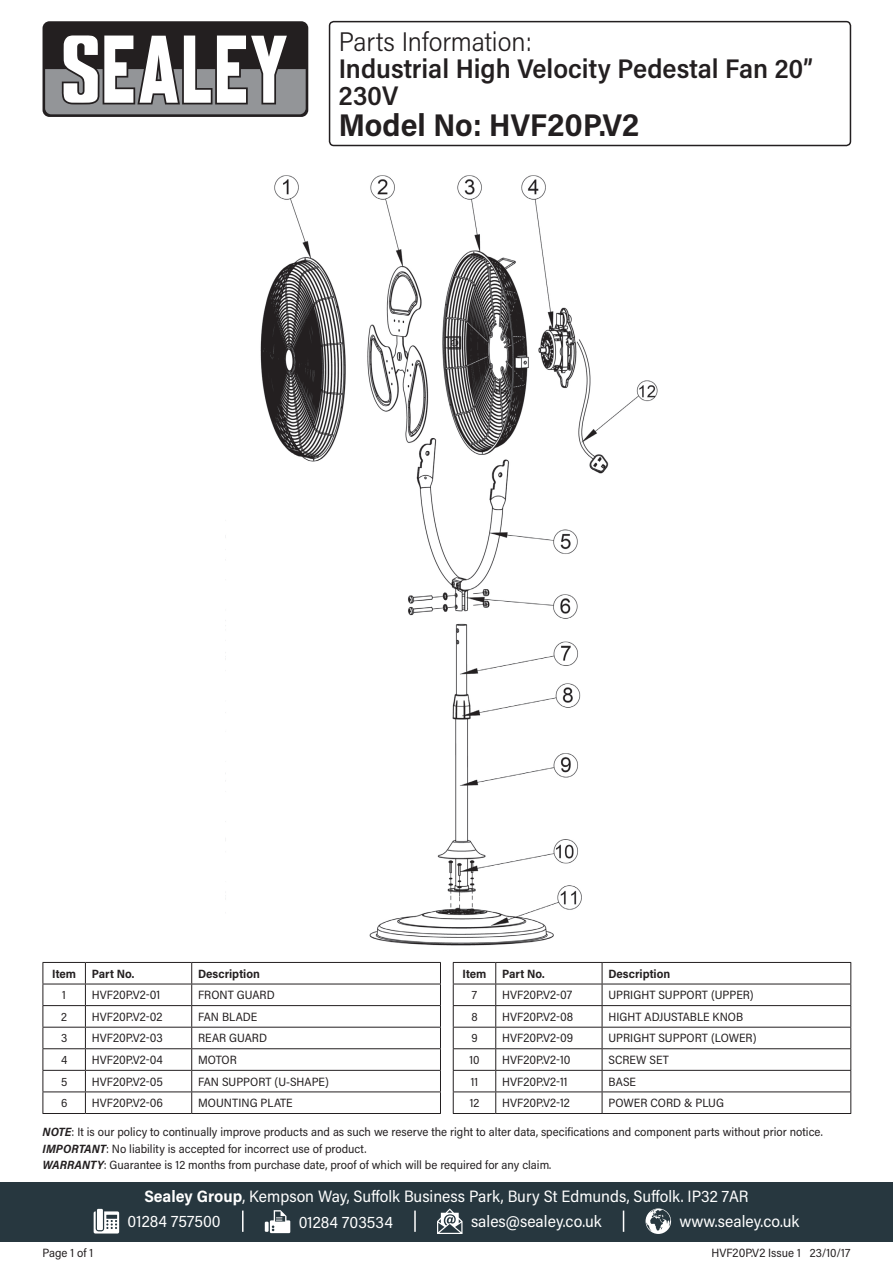
<style>
.page{position:relative;width:893px;height:1263px;background:#fff}
.page>*{position:absolute;margin:0;border:0;box-sizing:border-box;transform-origin:0 0}
.t1{font:700 31.5px "Acumin Pro Semi Cond";color:#231f20}
.t2{font:600 27px/27px "Acumin Pro Semi Cond";color:#231f20}
.t3{font:300 27px "Acumin Pro Semi Cond";color:#231f20}
.t4{font:16.5px/25.2px "Acumin Pro Semi Cond";color:#fff}
.t5{font:12px/16.5px "Acumin Pro Semi Cond";color:#231f20}
.t6{font:700 12px "Acumin Pro Semi Cond";color:#231f20}
.s1{font-weight:700;font-style:italic}
.s2{font-weight:700}
</style>
<div class="page">
<div style="left:43px;top:21px;width:265px;height:96px;background:#231f20;border-radius:7px"></div>
<svg style="left:45px;top:35px;width:261px;height:79px"></svg>
<div style="left:0;top:1182px;width:893px;height:60px;background:#27373f"></div>
<svg style="left:94px;top:1211px;width:25px;height:22px"></svg>
<div style="left:97px;top:1209px;width:6px;height:21px;background:#fff"></div>
<svg style="left:265px;top:1222px;width:4px;height:10px"></svg>
<svg style="left:270px;top:1210px;width:20px;height:23px"></svg>
<svg style="left:437px;top:1208px;width:25px;height:26px"></svg>
<svg style="left:645px;top:1208px;width:26px;height:26px"></svg>
<hr style="left:242px;top:1210px;width:2px;height:22px;background:#fff">
<svg style="left:623px;top:1210px;width:1px;height:22px"></svg>
<hr style="left:414px;top:1210px;width:2px;height:22px;background:#fff">
<div style="left:329px;top:21px;width:522px;height:125px;border:2px solid #231f20;border-radius:4px"></div>
<hr style="left:43px;top:962px;width:42px;height:1px;background:#231f20">
<hr style="left:85px;top:962px;width:107px;height:1px;background:#231f20">
<hr style="left:192px;top:962px;width:249px;height:1px;background:#231f20">
<hr style="left:43px;top:984px;width:42px;height:1px;background:#231f20">
<hr style="left:85px;top:984px;width:107px;height:1px;background:#231f20">
<hr style="left:192px;top:984px;width:249px;height:1px;background:#231f20">
<hr style="left:43px;top:1005px;width:42px;height:1px;background:#231f20">
<hr style="left:85px;top:1005px;width:107px;height:1px;background:#231f20">
<hr style="left:192px;top:1005px;width:249px;height:1px;background:#231f20">
<hr style="left:43px;top:1027px;width:42px;height:1px;background:#231f20">
<hr style="left:85px;top:1027px;width:107px;height:1px;background:#231f20">
<hr style="left:192px;top:1027px;width:249px;height:1px;background:#231f20">
<hr style="left:43px;top:1048px;width:42px;height:1px;background:#231f20">
<hr style="left:85px;top:1048px;width:107px;height:1px;background:#231f20">
<hr style="left:192px;top:1048px;width:249px;height:1px;background:#231f20">
<hr style="left:43px;top:1070px;width:42px;height:1px;background:#231f20">
<hr style="left:85px;top:1070px;width:107px;height:1px;background:#231f20">
<hr style="left:192px;top:1070px;width:249px;height:1px;background:#231f20">
<hr style="left:43px;top:1091px;width:42px;height:1px;background:#231f20">
<svg style="left:43px;top:963px;width:1px;height:150px"></svg>
<hr style="left:85px;top:1091px;width:107px;height:1px;background:#231f20">
<svg style="left:85px;top:963px;width:1px;height:150px"></svg>
<hr style="left:192px;top:1091px;width:249px;height:1px;background:#231f20">
<svg style="left:191px;top:963px;width:1px;height:150px"></svg>
<svg style="left:440px;top:963px;width:1px;height:150px"></svg>
<hr style="left:43px;top:1113px;width:42px;height:1px;background:#231f20">
<hr style="left:85px;top:1113px;width:107px;height:1px;background:#231f20">
<hr style="left:192px;top:1113px;width:249px;height:1px;background:#231f20">
<hr style="left:453px;top:962px;width:43px;height:1px;background:#231f20">
<hr style="left:496px;top:962px;width:106px;height:1px;background:#231f20">
<hr style="left:602px;top:962px;width:249px;height:1px;background:#231f20">
<hr style="left:453px;top:984px;width:43px;height:1px;background:#231f20">
<hr style="left:496px;top:984px;width:106px;height:1px;background:#231f20">
<hr style="left:602px;top:984px;width:249px;height:1px;background:#231f20">
<hr style="left:453px;top:1005px;width:43px;height:1px;background:#231f20">
<hr style="left:496px;top:1005px;width:106px;height:1px;background:#231f20">
<hr style="left:602px;top:1005px;width:249px;height:1px;background:#231f20">
<hr style="left:453px;top:1027px;width:43px;height:1px;background:#231f20">
<hr style="left:496px;top:1027px;width:106px;height:1px;background:#231f20">
<hr style="left:602px;top:1027px;width:249px;height:1px;background:#231f20">
<hr style="left:453px;top:1048px;width:43px;height:1px;background:#231f20">
<hr style="left:496px;top:1048px;width:106px;height:1px;background:#231f20">
<hr style="left:602px;top:1048px;width:249px;height:1px;background:#231f20">
<hr style="left:453px;top:1070px;width:43px;height:1px;background:#231f20">
<hr style="left:496px;top:1070px;width:106px;height:1px;background:#231f20">
<hr style="left:602px;top:1070px;width:249px;height:1px;background:#231f20">
<hr style="left:453px;top:1091px;width:43px;height:1px;background:#231f20">
<svg style="left:453px;top:963px;width:1px;height:150px"></svg>
<hr style="left:496px;top:1091px;width:106px;height:1px;background:#231f20">
<svg style="left:495px;top:963px;width:1px;height:150px"></svg>
<hr style="left:602px;top:1091px;width:249px;height:1px;background:#231f20">
<svg style="left:602px;top:963px;width:1px;height:150px"></svg>
<svg style="left:850px;top:963px;width:1px;height:150px"></svg>
<hr style="left:453px;top:1113px;width:43px;height:1px;background:#231f20">
<hr style="left:496px;top:1113px;width:106px;height:1px;background:#231f20">
<hr style="left:602px;top:1113px;width:249px;height:1px;background:#231f20">
<img style="left:225px;top:175px;width:433px;height:771px">
<h2 class="t3" style="left:339px;top:23px;width:195px">Parts Information:</h2>
<h2 class="t2" style="left:339px;top:54px;width:475px">Industrial High Velocity Pedestal Fan 20”<br>230V</h2>
<h1 class="t1" style="left:339px;top:103px;width:301px">Model No: HVF20P.V2</h1>
<p class="t6" style="left:52px;top:965px;width:25px">Item</p>
<p class="t6" style="left:92px;top:965px;width:44px">Part No.</p>
<p class="t6" style="left:198px;top:965px;width:63px">Description</p>
<p class="t5" style="left:62px;top:986px;width:5px">1</p>
<p class="t5" style="left:92px;top:986px;width:70px">HVF20P.V2-01</p>
<p class="t5" style="left:198px;top:986px;width:78px">FRONT GUARD</p>
<p class="t5" style="left:61px;top:1008px;width:7px">2</p>
<p class="t5" style="left:92px;top:1008px;width:72px">HVF20P.V2-02</p>
<p class="t5" style="left:198px;top:1008px;width:61px">FAN BLADE</p>
<p class="t5" style="left:61px;top:1029px;width:8px">3</p>
<p class="t5" style="left:92px;top:1029px;width:72px">HVF20P.V2-03</p>
<p class="t5" style="left:198px;top:1029px;width:70px">REAR GUARD</p>
<p class="t5" style="left:61px;top:1051px;width:8px">4</p>
<p class="t5" style="left:92px;top:1051px;width:73px">HVF20P.V2-04</p>
<p class="t5" style="left:198px;top:1051px;width:40px">MOTOR</p>
<p class="t5" style="left:61px;top:1072px;width:8px">5</p>
<p class="t5" style="left:92px;top:1072px;width:73px">HVF20P.V2-05</p>
<p class="t5" style="left:198px;top:1072px;width:132px">FAN SUPPORT (U-SHAPE)</p>
<p class="t5" style="left:61px;top:1094px;width:8px">6</p>
<p class="t5" style="left:92px;top:1094px;width:73px">HVF20P.V2-06</p>
<p class="t5" style="left:198px;top:1094px;width:96px">MOUNTING PLATE</p>
<p class="t6" style="left:463px;top:965px;width:25px">Item</p>
<p class="t6" style="left:502px;top:965px;width:44px">Part No.</p>
<p class="t6" style="left:608px;top:965px;width:63px">Description</p>
<p class="t5" style="left:472px;top:986px;width:7px">7</p>
<p class="t5" style="left:502px;top:986px;width:72px">HVF20P.V2-07</p>
<p class="t5" style="left:608px;top:986px;width:147px">UPRIGHT SUPPORT (UPPER)</p>
<p class="t5" style="left:471px;top:1008px;width:8px">8</p>
<p class="t5" style="left:502px;top:1008px;width:72px">HVF20P.V2-08</p>
<p class="t5" style="left:608px;top:1008px;width:136px">HIGHT ADJUSTABLE KNOB</p>
<p class="t5" style="left:471px;top:1029px;width:8px">9</p>
<p class="t5" style="left:502px;top:1029px;width:73px">HVF20P.V2-09</p>
<p class="t5" style="left:608px;top:1029px;width:150px">UPRIGHT SUPPORT (LOWER)</p>
<p class="t5" style="left:469px;top:1051px;width:12px">10</p>
<p class="t5" style="left:502px;top:1051px;width:70px">HVF20P.V2-10</p>
<p class="t5" style="left:608px;top:1051px;width:62px">SCREW SET</p>
<p class="t5" style="left:471px;top:1072px;width:9px">11</p>
<p class="t5" style="left:502px;top:1072px;width:67px">HVF20P.V2-11</p>
<p class="t5" style="left:608px;top:1072px;width:29px">BASE</p>
<p class="t5" style="left:470px;top:1094px;width:11px">12</p>
<p class="t5" style="left:502px;top:1094px;width:69px">HVF20P.V2-12</p>
<p class="t5" style="left:608px;top:1094px;width:117px">POWER CORD &amp; PLUG</p>
<p class="t5" style="left:43px;top:1123px;width:782px"><span class="s1">NOTE</span>: It is our policy to continually improve products and as such we reserve the right to alter data, specifications and component parts without prior notice.<br><span class="s1">IMPORTANT</span>: No liability is accepted for incorrect use of product.<br><span class="s1">WARRANTY</span>: Guarantee is 12 months from purchase date, proof of which will be required for any claim.</p>
<p class="t5" style="left:43px;top:1244px;width:52px">Page 1 of 1</p>
<h3 class="t4" style="left:128px;top:1183px;width:622px;text-indent:17px"><span class="s2">Sealey Group</span>, Kempson Way, Suffolk Business Park, Bury St Edmunds, Suffolk. IP32 7AR<br>01284 757500</h3>
<h3 class="t4" style="left:299px;top:1209px;width:96px">01284 703534</h3>
<h3 class="t4" style="left:471px;top:1208px;width:132px">sales@sealey.co.uk</h3>
<h3 class="t4" style="left:680px;top:1208px;width:121px">www.sealey.co.uk</h3>
<p class="t5" style="left:711px;top:1244px;width:141px">HVF20P.V2 Issue 1 23/10/17</p>
</div>
